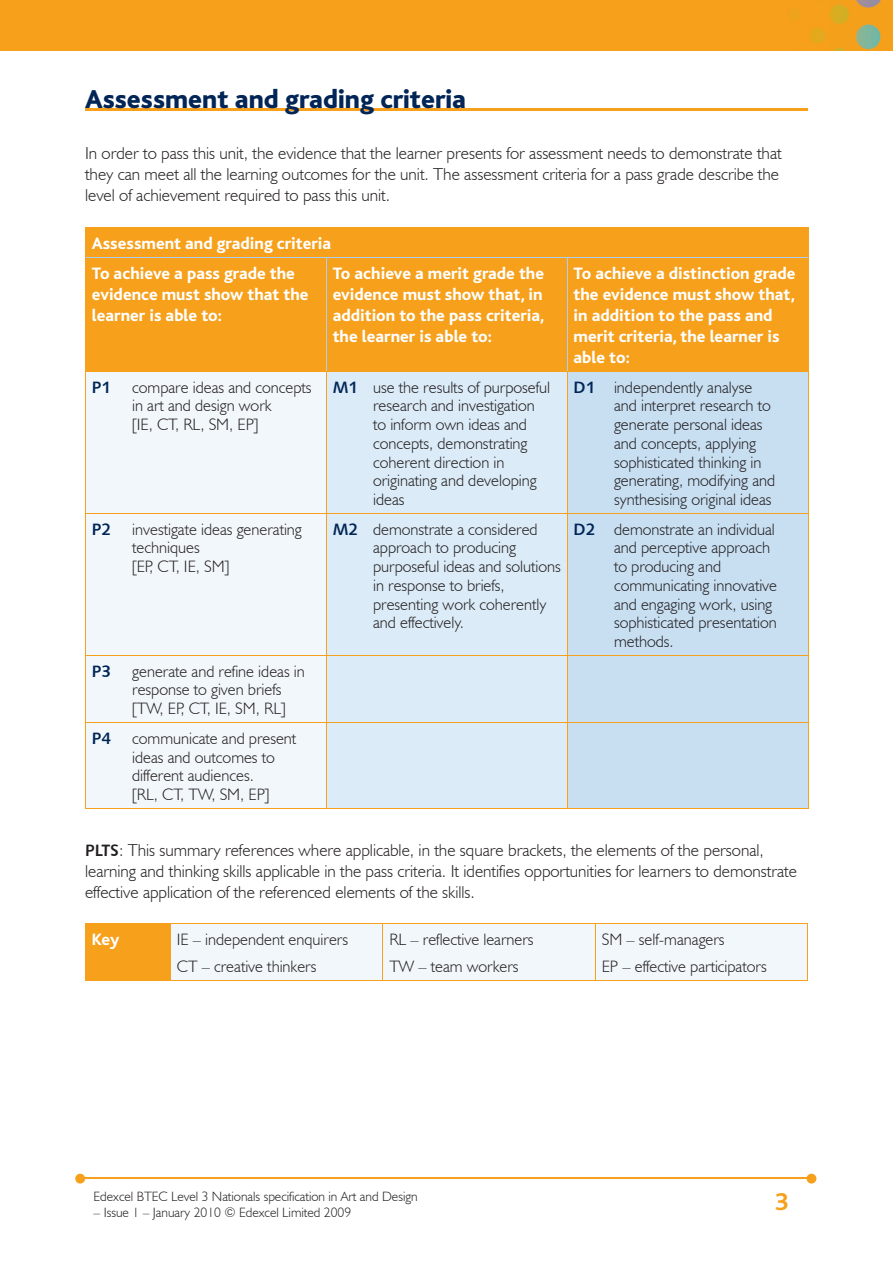
<style>
.page{position:relative;width:893px;height:1263px;background:#fff}
.page>*{position:absolute;margin:0;border:0;box-sizing:border-box;transform-origin:0 0}
.t1{font:800 27px "Bliss";color:#002556}
.t2{font:700 25.5px "Bliss";color:#f6a01b}
.t3{font:300 17.25px/21px "Humanist 521 BT";color:#231f20}
.t4{font:800 17.25px/21px "Bliss";color:#fff}
.t5{font:300 16.5px/18.8px "Humanist 521 BT";color:#231f20}
.t6{font:16.5px "Humanist 531 BT Bold A";color:#002556}
.t7{font:300 13.5px "Humanist 521 BT";color:#231f20}
.s1{font-family:"Humanist 531 BT Bold A";font-weight:400;color:#002556}
.s2{font-family:"Humanist 531 BT Bold A";font-weight:400;font-size:16.5px}
</style>
<div class="page">
<div style="left:0;top:0;width:893px;height:51px;background:#f6a01b"></div>
<hr style="left:82px;top:1178px;width:728px;height:1px;background:#f6a01b">
<svg style="left:807px;top:1174px;width:9px;height:9px"></svg>
<svg style="left:75px;top:1174px;width:10px;height:9px"></svg>
<hr style="left:85px;top:108px;width:723px;height:2px;background:#f6a01b">
<div style="left:86px;top:228px;width:722px;height:143px;background:#f6a01b"></div>
<div style="left:86px;top:372px;width:240px;height:436px;background:#f2f7fb"></div>
<div style="left:327px;top:372px;width:240px;height:436px;background:#dbebf7"></div>
<div style="left:568px;top:372px;width:240px;height:436px;background:#c8dff2"></div>
<svg style="left:85px;top:228px;width:1px;height:29px"></svg>
<svg style="left:808px;top:228px;width:1px;height:29px"></svg>
<hr style="left:85px;top:227px;width:241px;height:1px;background:#f6a01b">
<hr style="left:326px;top:227px;width:241px;height:1px;background:#f6a01b">
<hr style="left:567px;top:227px;width:241px;height:1px;background:#f6a01b">
<hr style="left:85px;top:257px;width:1px;height:114px;background:#f6a01b">
<hr style="left:86px;top:257px;width:240px;height:1px;background:#accfed">
<hr style="left:326px;top:258px;width:1px;height:113px;background:#accfed">
<hr style="left:326px;top:257px;width:241px;height:1px;background:#accfed">
<hr style="left:567px;top:258px;width:1px;height:113px;background:#accfed">
<hr style="left:808px;top:257px;width:1px;height:114px;background:#f6a01b">
<hr style="left:567px;top:257px;width:241px;height:1px;background:#accfed">
<hr style="left:85px;top:372px;width:1px;height:141px;background:#f6a01b">
<hr style="left:85px;top:371px;width:241px;height:1px;background:#f6a01b">
<hr style="left:326px;top:372px;width:1px;height:141px;background:#f6a01b">
<hr style="left:326px;top:371px;width:241px;height:1px;background:#f6a01b">
<hr style="left:567px;top:372px;width:1px;height:141px;background:#f6a01b">
<hr style="left:808px;top:372px;width:1px;height:141px;background:#f6a01b">
<hr style="left:567px;top:371px;width:241px;height:1px;background:#f6a01b">
<hr style="left:326px;top:514px;width:1px;height:141px;background:#f6a01b">
<hr style="left:567px;top:514px;width:1px;height:141px;background:#f6a01b">
<hr style="left:85px;top:514px;width:1px;height:141px;background:#f6a01b">
<hr style="left:808px;top:514px;width:1px;height:141px;background:#f6a01b">
<hr style="left:85px;top:513px;width:241px;height:1px;background:#f6a01b">
<hr style="left:326px;top:513px;width:241px;height:1px;background:#f6a01b">
<hr style="left:567px;top:513px;width:241px;height:1px;background:#f6a01b">
<hr style="left:326px;top:656px;width:1px;height:66px;background:#f6a01b">
<hr style="left:567px;top:656px;width:1px;height:66px;background:#f6a01b">
<hr style="left:85px;top:656px;width:1px;height:66px;background:#f6a01b">
<hr style="left:808px;top:656px;width:1px;height:66px;background:#f6a01b">
<hr style="left:85px;top:655px;width:241px;height:1px;background:#f6a01b">
<hr style="left:326px;top:655px;width:241px;height:1px;background:#f6a01b">
<hr style="left:567px;top:655px;width:241px;height:1px;background:#f6a01b">
<hr style="left:326px;top:723px;width:1px;height:85px;background:#f6a01b">
<hr style="left:567px;top:723px;width:1px;height:85px;background:#f6a01b">
<hr style="left:85px;top:808px;width:241px;height:1px;background:#f6a01b">
<hr style="left:326px;top:808px;width:241px;height:1px;background:#f6a01b">
<hr style="left:567px;top:808px;width:241px;height:1px;background:#f6a01b">
<hr style="left:85px;top:723px;width:1px;height:85px;background:#f6a01b">
<hr style="left:808px;top:723px;width:1px;height:85px;background:#f6a01b">
<hr style="left:85px;top:722px;width:241px;height:1px;background:#f6a01b">
<hr style="left:326px;top:722px;width:241px;height:1px;background:#f6a01b">
<hr style="left:567px;top:722px;width:241px;height:1px;background:#f6a01b">
<div style="left:85px;top:924px;width:85px;height:56px;background:#f6a01b"></div>
<div style="left:171px;top:924px;width:636px;height:56px;background:#f2f7fb"></div>
<hr style="left:85px;top:980px;width:85px;height:1px;background:#f6a01b">
<hr style="left:85px;top:923px;width:85px;height:1px;background:#f6a01b">
<hr style="left:170px;top:980px;width:213px;height:1px;background:#f6a01b">
<hr style="left:383px;top:980px;width:212px;height:1px;background:#f6a01b">
<hr style="left:595px;top:980px;width:213px;height:1px;background:#f6a01b">
<hr style="left:170px;top:924px;width:1px;height:56px;background:#f6a01b">
<hr style="left:383px;top:924px;width:1px;height:56px;background:#f6a01b">
<hr style="left:595px;top:924px;width:1px;height:56px;background:#f6a01b">
<hr style="left:807px;top:924px;width:1px;height:56px;background:#f6a01b">
<hr style="left:170px;top:923px;width:213px;height:1px;background:#f6a01b">
<hr style="left:383px;top:923px;width:212px;height:1px;background:#f6a01b">
<hr style="left:595px;top:923px;width:213px;height:1px;background:#f6a01b">
<h1 class="t1" style="left:85px;top:85px;width:383px">Assessment and grading criteria</h1>
<p class="t3" style="left:85px;top:142px;width:698px">In order to pass this unit, the evidence that the learner presents for assessment needs to demonstrate that they can meet all the learning outcomes for the unit. The assessment criteria for a pass grade describe the level of achievement required to pass this unit.</p>
<p class="t4" style="left:92px;top:229px;width:241px;line-height:30.2px">Assessment and grading criteria<br>To achieve a pass grade the</p>
<p class="t4" style="left:92px;top:284px;width:218px">evidence must show that the learner is able to:</p>
<p class="t4" style="left:333px;top:263px;width:213px;text-align:justify">To achieve a merit grade the evidence must show that, in addition to the pass criteria, the learner is able to:</p>
<p class="t4" style="left:574px;top:263px;width:224px">To achieve a distinction grade the evidence must show that, in addition to the pass and merit criteria, the learner is able to:</p>
<p class="t6" style="left:92px;top:377px;width:21px">P1</p>
<p class="t5" style="left:132px;top:377px;width:181px">compare ideas and concepts in art and design work<br>[IE, CT, RL, SM, EP]</p>
<p class="t5" style="left:373px;top:377px;width:178px;text-indent:-40px"><span class="s1">M1</span> use the results of purposeful research and investigation to inform own ideas and concepts, demonstrating coherent direction in originating and developing ideas</p>
<p class="t5" style="left:614px;top:377px;width:163px;text-indent:-40px"><span class="s1">D1</span> independently analyse and interpret research to generate personal ideas and concepts, applying sophisticated thinking in generating, modifying and synthesising original ideas</p>
<p class="t6" style="left:92px;top:519px;width:21px">P2</p>
<p class="t5" style="left:132px;top:519px;width:171px">investigate ideas generating techniques<br>[EP, CT, IE, SM]</p>
<p class="t5" style="left:373px;top:519px;width:189px;text-indent:-40px"><span class="s1">M2</span> demonstrate a considered approach to producing purposeful ideas and solutions in response to briefs, presenting work coherently and effectively.</p>
<p class="t5" style="left:614px;top:519px;width:165px;text-indent:-40px"><span class="s1">D2</span> demonstrate an individual and perceptive approach to producing and communicating innovative and engaging work, using sophisticated presentation methods.</p>
<p class="t6" style="left:92px;top:661px;width:21px">P3</p>
<p class="t5" style="left:132px;top:661px;width:174px">generate and refine ideas in response to given briefs [TW, EP, CT, IE, SM, RL]</p>
<p class="t6" style="left:92px;top:728px;width:21px">P4</p>
<p class="t5" style="left:132px;top:728px;width:166px">communicate and present ideas and outcomes to different audiences.<br>[RL, CT, TW, SM, EP]</p>
<p class="t3" style="left:85px;top:839px;width:713px"><span class="s2">PLTS</span>: This summary references where applicable, in the square brackets, the elements of the personal, learning and thinking skills applicable in the pass criteria. It identifies opportunities for learners to demonstrate effective application of the referenced elements of the skills.</p>
<p class="t4" style="left:92px;top:930px;width:29px">Key</p>
<p class="t5" style="left:177px;top:925px;width:173px;line-height:27.3px">IE – independent enquirers<br>CT – creative thinkers</p>
<p class="t5" style="left:389px;top:925px;width:146px;line-height:27.3px">RL – reflective learners<br>TW – team workers</p>
<p class="t5" style="left:602px;top:925px;width:166px;line-height:27.3px">SM – self-managers<br>EP – effective participators</p>
<p class="t7" style="left:94px;top:1188px;width:326px">Edexcel BTEC Level 3 Nationals specification in Art and Design</p>
<p class="t7" style="left:94px;top:1204px;width:259px">– Issue 1 – January 2010 © Edexcel Limited 2009</p>
<h2 class="t2" style="left:775px;top:1189px;width:15px">3</h2>
</div>
